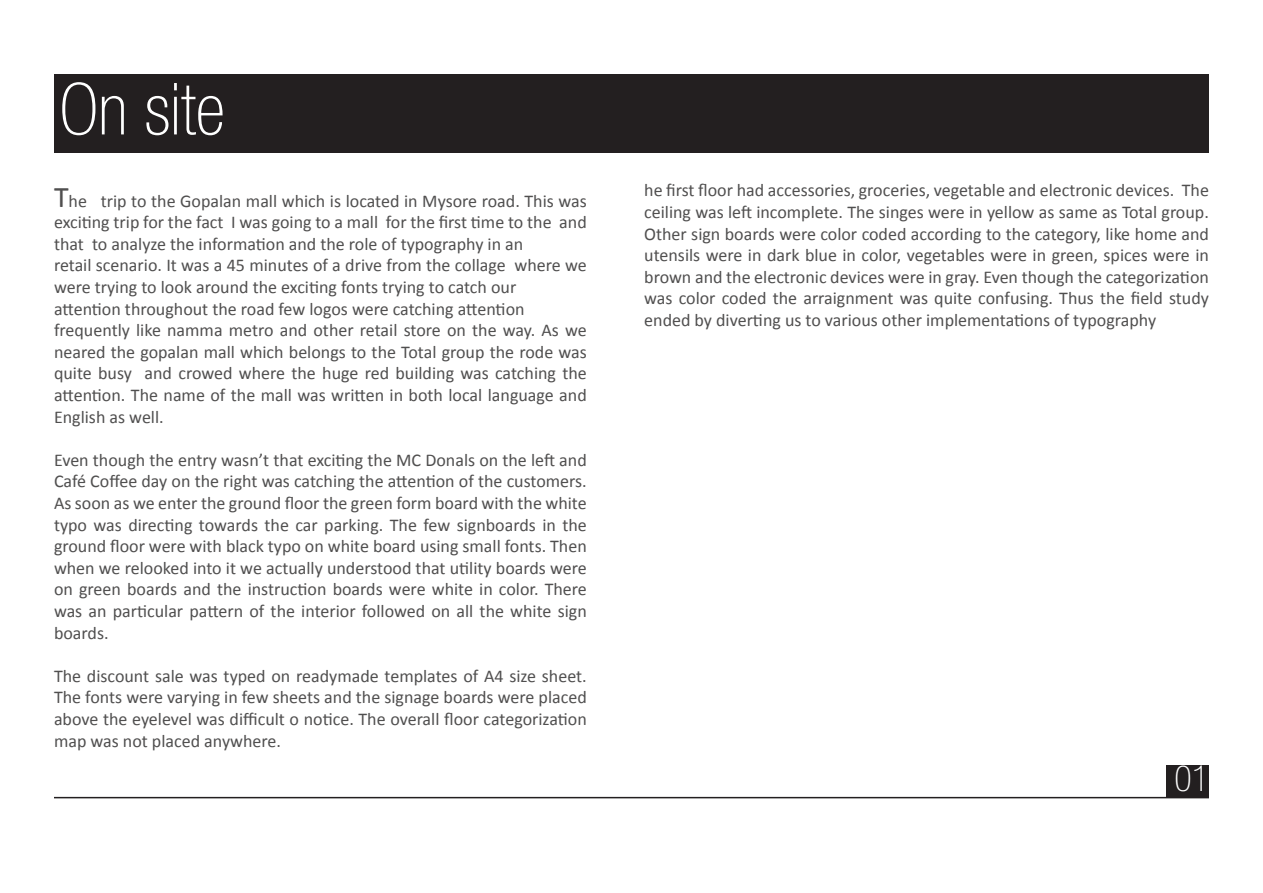
<style>
.page{position:relative;width:1263px;height:893px;background:#fff}
.page>*{position:absolute;margin:0;border:0;box-sizing:border-box;transform-origin:0 0}
.t1{font:100 condensed 72px "Helvetica Neue LT Std";color:#fff}
.t2{font:100 condensed 36px "Helvetica Neue LT Std";color:#fff}
.t3{font:18px/21.6px "Calibri";color:#504f4f;text-align:justify}
.s1{font-size:30px}
</style>
<div class="page">
<hr style="left:54px;top:797px;width:1155px;height:1px;background:#231f20">
<div style="left:55px;top:74px;width:1154px;height:78px;background:#231f20"></div>
<div style="left:1166px;top:765px;width:43px;height:32px;background:#231f20"></div>
<p class="t1" style="left:60px;top:69px;width:167px">On site</p>
<p class="t3" style="left:54px;top:190px;width:534px"><span class="s1">T</span>he trip to the Gopalan mall which is located in Mysore road. This was exciting trip for the fact I was going to a mall for the first time to the and that to analyze the information and the role of typography in an</p>
<p class="t3" style="left:54px;top:255px;width:534px">retail scenario. It was a 45 minutes of a drive from the collage where we were trying to look around the exciting fonts trying to catch our</p>
<p class="t3" style="left:54px;top:298px;width:472px">attention throughout the road few logos were catching attention</p>
<p class="t3" style="left:54px;top:319px;width:534px">frequently like namma metro and other retail store on the way. As we neared the gopalan mall which belongs to the Total group the rode was quite busy and crowed where the huge red building was catching the attention. The name of the mall was written in both local language and English as well.</p>
<p class="t3" style="left:54px;top:449px;width:534px">Even though the entry wasn’t that exciting the MC Donals on the left and Café Coffee day on the right was catching the attention of the customers.<br>As soon as we enter the ground floor the green form board with the white typo was directing towards the car parking. The few signboards in the ground floor were with black typo on white board using small fonts. Then when we relooked into it we actually understood that utility boards were on green boards and the instruction boards were white in color. There was an particular pattern of the interior followed on all the white sign boards.</p>
<p class="t3" style="left:54px;top:665px;width:534px">The discount sale was typed on readymade templates of A4 size sheet.<br>The fonts were varying in few sheets and the signage boards were placed above the eyelevel was difficult o notice. The overall floor categorization map was not placed anywhere.</p>
<p class="t3" style="left:644px;top:180px;width:566px">he first floor had accessories, groceries, vegetable and electronic devices. The ceiling was left incomplete. The singes were in yellow as same as Total group.<br>Other sign boards were color coded according to the category, like home and utensils were in dark blue in color, vegetables were in green, spices were in brown and the electronic devices were in gray. Even though the categorization was color coded the arraignment was quite confusing. Thus the field study ended by diverting us to various other implementations of typography</p>
<p class="t2" style="left:1174px;top:758px;width:36px">01</p>
</div>
